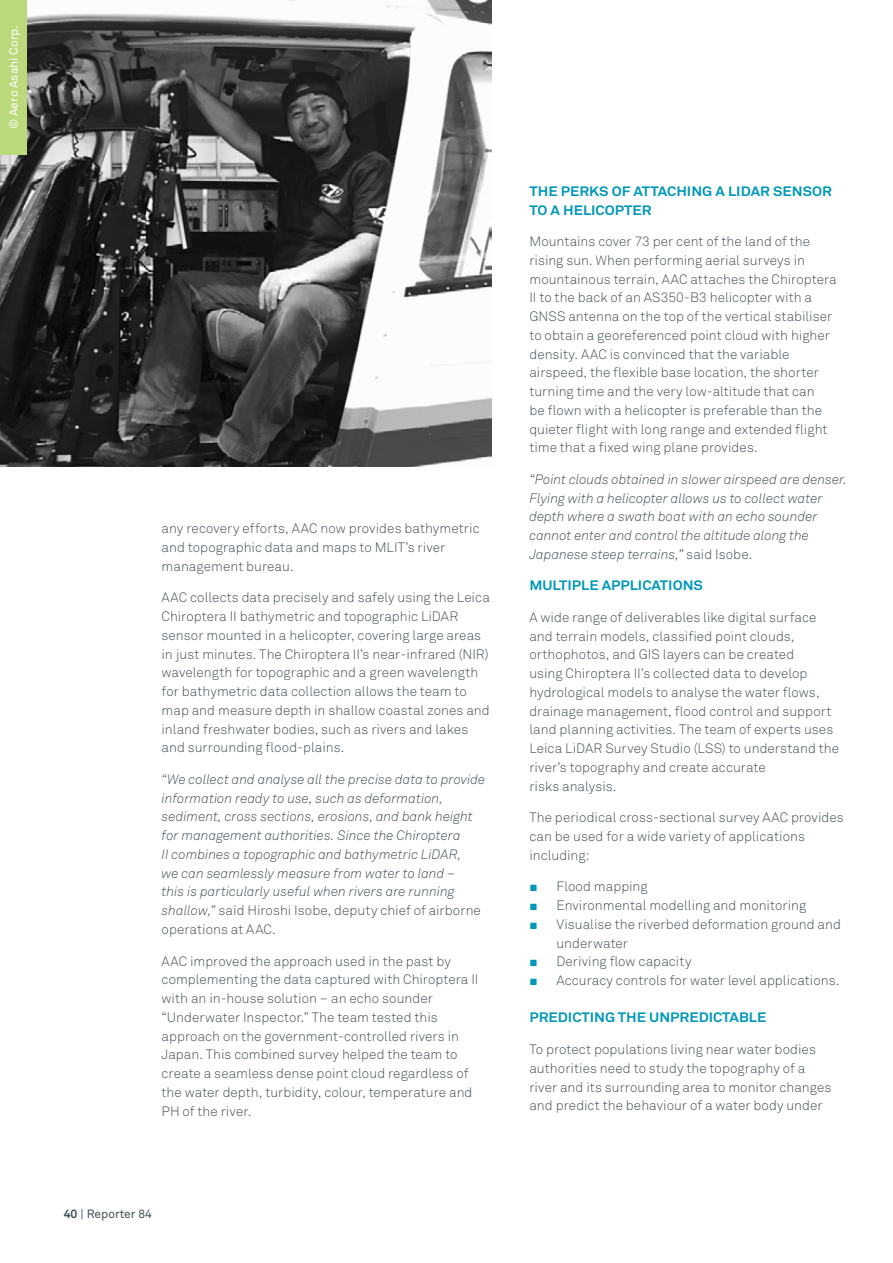
<style>
.page{position:relative;width:893px;height:1263px;background:#fff}
.page>*{position:absolute;margin:0;border:0;box-sizing:border-box;transform-origin:0 0}
.t1{font:13.5px/18.8px "Akkurat Light Pro";letter-spacing:.005em;color:#43525a}
.t2{font:italic 13.5px/18.8px "Akkurat Light Pro";color:#43525a}
.t3{font:700 13.5px/18.8px "Akkurat Pro";color:#0097ba;scale:1.1 1}
.t4{font:12px "Akkurat Pro";color:#fff}
.t5{font:12px "Akkurat Pro";color:#43525a}
.s1{font-style:normal}
.s2{font-weight:700}
.s3{font-family:"Arial";font-weight:700;color:#0097ba}
</style>
<div class="page">
<img style="left:0;top:0;width:492px;height:466px">
<div style="left:0;top:0;width:26px;height:155px;background:#bad97a"></div>
<p class="t4" style="left:7px;top:129px;width:105px;rotate:-90deg">© Aero Asahi Corp.</p>
<p class="t1" style="left:162px;top:519px;width:320px">any recovery efforts, AAC now provides bathymetric and topographic data and maps to MLIT’s river management bureau.</p>
<p class="t1" style="left:162px;top:588px;width:330px">AAC collects data precisely and safely using the Leica Chiroptera II bathymetric and topographic LiDAR sensor mounted in a helicopter, covering large areas in just minutes. The Chiroptera II’s near-infrared (NIR) wavelength for topographic and a green wavelength for bathymetric data collection allows the team to map and measure depth in shallow coastal zones and inland freshwater bodies, such as rivers and lakes and surrounding flood-plains.</p>
<p class="t2" style="left:162px;top:770px;width:325px">“We collect and analyse all the precise data to provide information ready to use, such as deformation, sediment, cross sections, erosions, and bank height for management authorities. Since the Chiroptera<br>II combines a topographic and bathymetric LiDAR,<br>we can seamlessly measure from water to land –<br>this is particularly useful when rivers are running shallow,” <span class="s1">said Hiroshi Isobe, deputy chief of airborne operations at AAC.</span></p>
<p class="t1" style="left:162px;top:952px;width:318px">AAC improved the approach used in the past by complementing the data captured with Chiroptera II with an in-house solution – an echo sounder “Underwater Inspector.” The team tested this approach on the government-controlled rivers in Japan. This combined survey helped the team to create a seamless dense point cloud regardless of the water depth, turbidity, colour, temperature and PH of the river.</p>
<p class="t5" style="left:64px;top:1207px;width:90px"><span class="s2">40</span> | Reporter 84</p>
<p class="t3" style="left:529px;top:182px;width:276px">THE PERKS OF ATTACHING A LIDAR SENSOR<br>TO A HELICOPTER</p>
<p class="t1" style="left:529px;top:232px;width:309px">Mountains cover 73 per cent of the land of the rising sun. When performing aerial surveys in mountainous terrain, AAC attaches the Chiroptera II to the back of an AS350-B3 helicopter with a GNSS antenna on the top of the vertical stabiliser to obtain a georeferenced point cloud with higher density. AAC is convinced that the variable airspeed, the flexible base location, the shorter turning time and the very low-altitude that can<br>be flown with a helicopter is preferable than the quieter flight with long range and extended flight time that a fixed wing plane provides.</p>
<p class="t2" style="left:529px;top:470px;width:319px">“Point clouds obtained in slower airspeed are denser.<br>Flying with a helicopter allows us to collect water depth where a swath boat with an echo sounder cannot enter and control the altitude along the Japanese steep terrains,” <span class="s1">said Isobe.</span></p>
<p class="t3" style="left:529px;top:576px;width:159px">MULTIPLE APPLICATIONS</p>
<p class="t1" style="left:529px;top:608px;width:311px">A wide range of deliverables like digital surface and terrain models, classified point clouds, orthophotos, and GIS layers can be created<br>using Chiroptera II’s collected data to develop hydrological models to analyse the water flows, drainage management, flood control and support land planning activities. The team of experts uses Leica LiDAR Survey Studio (LSS) to understand the river’s topography and create accurate<br>risks analysis.</p>
<p class="t1" style="left:529px;top:808px;width:316px">The periodical cross-sectional survey AAC provides can be used for a wide variety of applications including:</p>
<p class="t1" style="left:529px;top:877px;width:120px"><span class="s3">■</span> Flood mapping</p>
<p class="t1" style="left:529px;top:896px;width:278px"><span class="s3">■</span> Environmental modelling and monitoring</p>
<p class="t1" style="left:556px;top:915px;width:286px;text-indent:-27px"><span class="s3">■</span> Visualise the riverbed deformation ground and underwater</p>
<p class="t1" style="left:529px;top:952px;width:164px"><span class="s3">■</span> Deriving flow capacity</p>
<p class="t1" style="left:529px;top:971px;width:311px"><span class="s3">■</span> Accuracy controls for water level applications.</p>
<p class="t3" style="left:529px;top:1008px;width:217px">PREDICTING THE UNPREDICTABLE</p>
<p class="t1" style="left:529px;top:1040px;width:304px">To protect populations living near water bodies authorities need to study the topography of a river and its surrounding area to monitor changes and predict the behaviour of a water body under</p>
</div>
